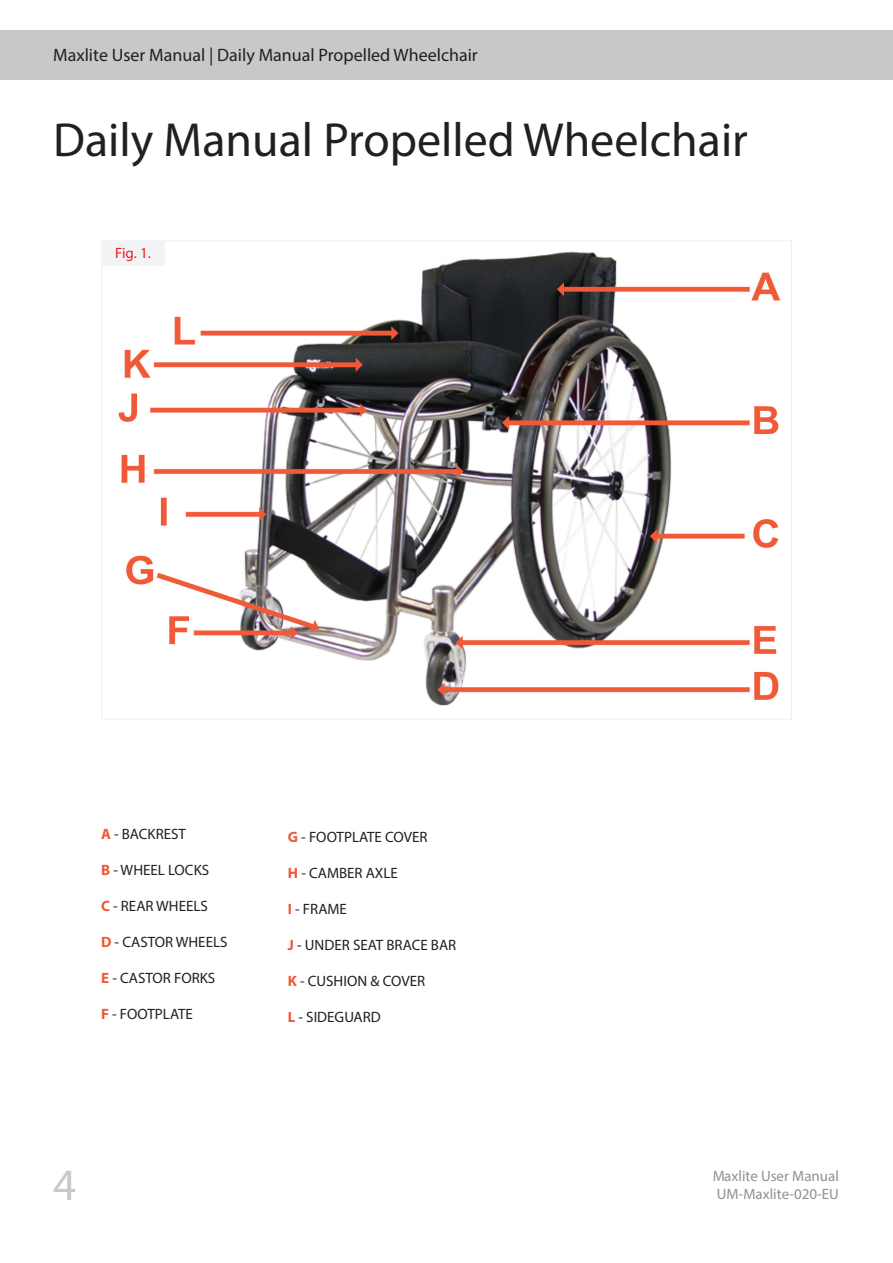
<style>
.page{position:relative;width:893px;height:1263px;background:#fff}
.page>*{position:absolute;margin:0;border:0;box-sizing:border-box;transform-origin:0 0}
.Heading_1{font:48px "Myriad Pro";color:#231f20}
.t1{font:45px "Myriad Pro";color:#c8c8c8}
.t2{font:18px "Myriad Pro";color:#231f20}
.t3{font:15px "Myriad Pro";color:#231f20}
.Image_no{font:15px "Myriad Pro";color:#ee1d23}
.s1{font-weight:700;color:#f05937}
</style>
<div class="page">
<div style="left:0;top:31px;width:893px;height:49px;background:#c8c8c8"></div>
<img style="left:118px;top:251px;width:663px;height:455px">
<div style="left:101px;top:240px;width:64px;height:26px;background:#f2f3f4"></div>
<p class="t2" style="left:53px;top:44px;width:426px">Maxlite User Manual | Daily Manual Propelled Wheelchair</p>
<p class="Heading_1" style="left:53px;top:111px;width:696px">Daily Manual Propelled Wheelchair</p>
<p class="Image_no" style="left:115px;top:244px;width:37px">Fig. 1.</p>
<p class="t3" style="left:101px;top:825px;width:86px"><span class="s1">A</span> - BACKREST</p>
<p class="t3" style="left:101px;top:861px;width:110px"><span class="s1">B</span> - WHEEL LOCKS</p>
<p class="t3" style="left:101px;top:897px;width:108px"><span class="s1">C</span> - REAR WHEELS</p>
<p class="t3" style="left:101px;top:933px;width:128px"><span class="s1">D</span> - CASTOR WHEELS</p>
<p class="t3" style="left:101px;top:969px;width:116px"><span class="s1">E</span> - CASTOR FORKS</p>
<p class="t3" style="left:101px;top:1005px;width:93px"><span class="s1">F</span> - FOOTPLATE</p>
<h2 class="t1" style="left:53px;top:1157px;width:25px">4</h2>
<p class="t3" style="left:288px;top:827px;width:141px"><span class="s1">G</span> - FOOTPLATE COVER</p>
<p class="t3" style="left:288px;top:863px;width:111px"><span class="s1">H</span> - CAMBER AXLE</p>
<p class="t3" style="left:288px;top:899px;width:61px"><span class="s1">I</span> - FRAME</p>
<p class="t3" style="left:288px;top:935px;width:170px"><span class="s1">J</span> - UNDER SEAT BRACE BAR</p>
<p class="t3" style="left:288px;top:971px;width:139px"><span class="s1">K</span> - CUSHION &amp; COVER</p>
<p class="t3" style="left:288px;top:1007px;width:94px"><span class="s1">L</span> - SIDEGUARD</p>
<p class="t3" style="left:712px;top:1167px;width:128px">Maxlite User Manual</p>
<p class="t3" style="left:717px;top:1185px;width:124px">UM-Maxlite-020-EU</p>
</div>
